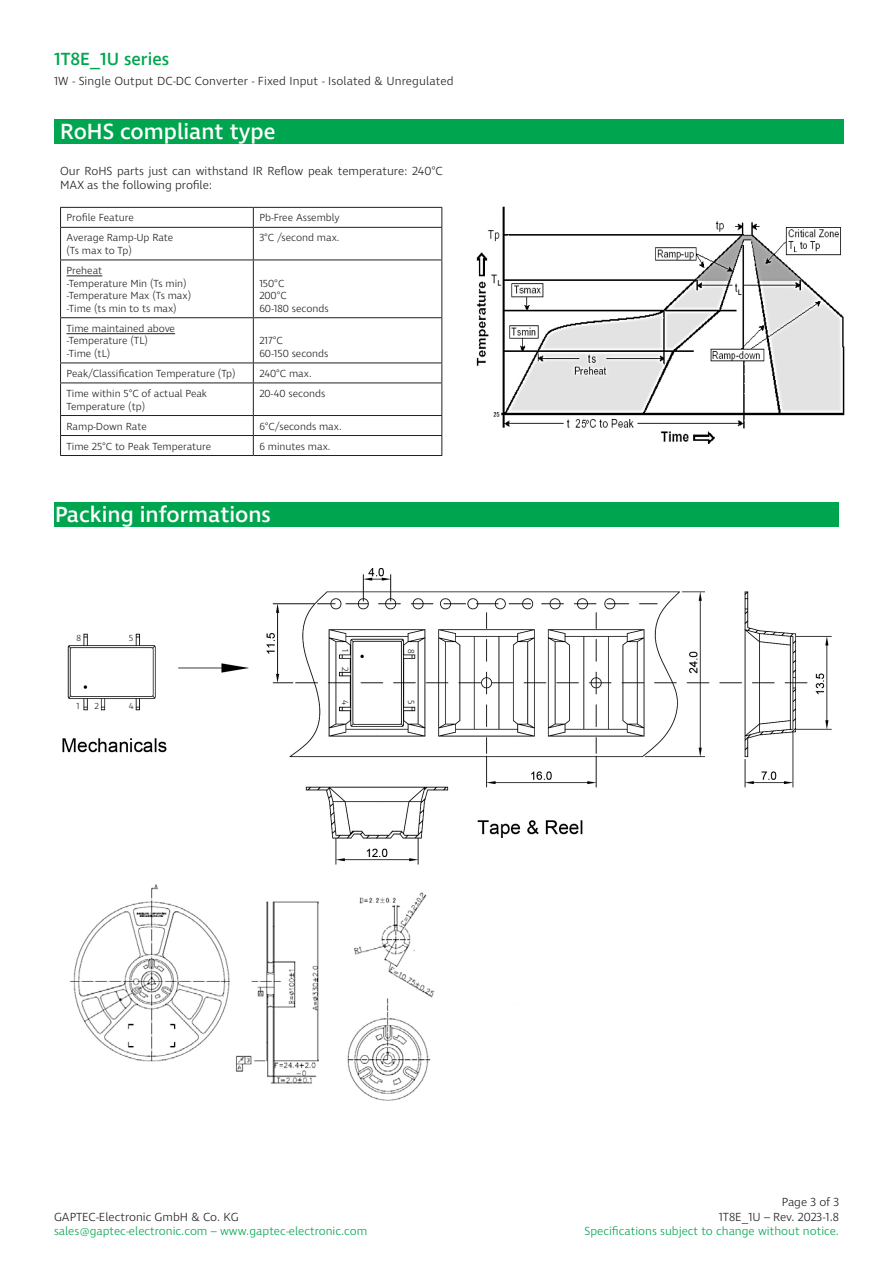
<style>
.page{position:relative;width:893px;height:1263px;background:#fff}
.page>*{position:absolute;margin:0;border:0;box-sizing:border-box;transform-origin:0 0}
.t1{font:500 22.5px "Ingra";color:#fff}
.t2{font:500 18px "Ingra";color:#00a54f}
.t3{font:300 12px/14.4px "Ingra";color:#231f20;text-align:right}
.t4{font:300 12px "Ingra";color:#00a54f}
.t5{font:300 10.5px "Ingra";color:#231f20}
.t6{font:300 9px "Ingra";color:#231f20}
</style>
<div class="page">
<div style="left:54px;top:119px;width:790px;height:25px;background:#00a54f"></div>
<hr style="left:60px;top:207px;width:193px;height:1px;background:#231f20">
<svg style="left:60px;top:208px;width:1px;height:19px"></svg>
<hr style="left:253px;top:207px;width:189px;height:1px;background:#231f20">
<svg style="left:253px;top:208px;width:1px;height:19px"></svg>
<svg style="left:441px;top:208px;width:1px;height:19px"></svg>
<hr style="left:60px;top:227px;width:193px;height:1px;background:#231f20">
<hr style="left:60px;top:228px;width:1px;height:32px;background:#231f20">
<hr style="left:253px;top:227px;width:189px;height:1px;background:#231f20">
<hr style="left:253px;top:228px;width:1px;height:32px;background:#231f20">
<hr style="left:441px;top:228px;width:1px;height:32px;background:#231f20">
<hr style="left:60px;top:260px;width:193px;height:1px;background:#231f20">
<hr style="left:60px;top:260px;width:1px;height:57px;background:#231f20">
<hr style="left:253px;top:260px;width:189px;height:1px;background:#231f20">
<hr style="left:253px;top:260px;width:1px;height:57px;background:#231f20">
<hr style="left:441px;top:260px;width:1px;height:57px;background:#231f20">
<hr style="left:60px;top:317px;width:193px;height:1px;background:#231f20">
<hr style="left:60px;top:318px;width:1px;height:45px;background:#231f20">
<hr style="left:253px;top:317px;width:189px;height:1px;background:#231f20">
<hr style="left:253px;top:318px;width:1px;height:45px;background:#231f20">
<hr style="left:441px;top:318px;width:1px;height:45px;background:#231f20">
<hr style="left:60px;top:363px;width:193px;height:1px;background:#231f20">
<svg style="left:60px;top:363px;width:1px;height:20px"></svg>
<hr style="left:253px;top:363px;width:189px;height:1px;background:#231f20">
<svg style="left:253px;top:363px;width:1px;height:20px"></svg>
<svg style="left:441px;top:363px;width:1px;height:20px"></svg>
<hr style="left:60px;top:383px;width:193px;height:1px;background:#231f20">
<hr style="left:60px;top:383px;width:1px;height:32px;background:#231f20">
<hr style="left:253px;top:383px;width:189px;height:1px;background:#231f20">
<hr style="left:253px;top:383px;width:1px;height:32px;background:#231f20">
<hr style="left:441px;top:383px;width:1px;height:32px;background:#231f20">
<hr style="left:60px;top:415px;width:193px;height:1px;background:#231f20">
<hr style="left:253px;top:415px;width:189px;height:1px;background:#231f20">
<hr style="left:60px;top:435px;width:193px;height:1px;background:#231f20">
<svg style="left:60px;top:416px;width:1px;height:39px"></svg>
<hr style="left:253px;top:435px;width:189px;height:1px;background:#231f20">
<svg style="left:253px;top:416px;width:1px;height:39px"></svg>
<svg style="left:441px;top:416px;width:1px;height:39px"></svg>
<hr style="left:60px;top:455px;width:193px;height:1px;background:#231f20">
<hr style="left:253px;top:455px;width:189px;height:1px;background:#231f20">
<hr style="left:67px;top:276px;width:35px;height:1px;background:#231f20">
<hr style="left:67px;top:333px;width:108px;height:1px;background:#231f20">
<img style="left:476px;top:206px;width:369px;height:238px">
<div style="left:54px;top:502px;width:785px;height:25px;background:#00a54f"></div>
<img style="left:62px;top:568px;width:770px;height:533px">
<h2 class="t2" style="left:54px;top:48px;width:117px">1T8E_1U series</h2>
<p class="t3" style="left:54px;top:75px;width:401px">1W - Single Output DC-DC Converter - Fixed Input - Isolated &amp; Unregulated</p>
<p class="t1" style="left:60px;top:117px;width:217px">RoHS compliant type</p>
<p class="t3" style="left:60px;top:164px;width:384px;text-align:left">Our RoHS parts just can withstand IR Reflow peak temperature: 240°C<br>MAX as the following profile:</p>
<p class="t5" style="left:67px;top:211px;width:69px">Profile Feature</p>
<p class="t5" style="left:259px;top:211px;width:82px">Pb-Free Assembly</p>
<p class="t5" style="left:67px;top:231px;width:108px">Average Ramp-Up Rate</p>
<p class="t5" style="left:67px;top:244px;width:67px">(Ts max to Tp)</p>
<p class="t5" style="left:259px;top:231px;width:82px">3°C /second max.</p>
<p class="t5" style="left:67px;top:264px;width:37px">Preheat</p>
<p class="t5" style="left:67px;top:276px;width:122px">-Temperature Min (Ts min)</p>
<p class="t5" style="left:67px;top:289px;width:126px">-Temperature Max (Ts max)</p>
<p class="t5" style="left:67px;top:302px;width:112px">-Time (ts min to ts max)</p>
<p class="t5" style="left:67px;top:322px;width:110px">Time maintained above</p>
<p class="t5" style="left:67px;top:334px;width:83px">-Temperature (TL)</p>
<p class="t5" style="left:67px;top:347px;width:45px">-Time (tL)</p>
<p class="t5" style="left:259px;top:276px;width:26px">150°C</p>
<p class="t5" style="left:259px;top:289px;width:29px">200°C</p>
<p class="t5" style="left:259px;top:302px;width:71px">60-180 seconds</p>
<p class="t5" style="left:259px;top:334px;width:25px">217°C</p>
<p class="t5" style="left:259px;top:347px;width:71px">60-150 seconds</p>
<p class="t5" style="left:67px;top:367px;width:171px">Peak/Classification Temperature (Tp)</p>
<p class="t5" style="left:259px;top:367px;width:54px">240°C max.</p>
<p class="t5" style="left:67px;top:387px;width:142px">Time within 5°C of actual Peak</p>
<p class="t5" style="left:67px;top:399px;width:80px">Temperature (tp)</p>
<p class="t5" style="left:259px;top:387px;width:67px">20-40 seconds</p>
<p class="t5" style="left:67px;top:419px;width:82px">Ramp-Down Rate</p>
<p class="t5" style="left:259px;top:419px;width:84px">6°C/seconds max.</p>
<p class="t5" style="left:67px;top:439px;width:146px">Time 25°C to Peak Temperature</p>
<p class="t5" style="left:259px;top:439px;width:73px">6 minutes max.</p>
<p class="t1" style="left:55px;top:500px;width:217px">Packing informations</p>
<p class="t6" style="left:77px;top:633px;width:6px">8</p>
<p class="t6" style="left:129px;top:633px;width:6px">5</p>
<p class="t6" style="left:77px;top:700px;width:5px">1</p>
<p class="t6" style="left:94px;top:700px;width:6px">2</p>
<p class="t6" style="left:129px;top:700px;width:6px">4</p>
<p class="t6" style="left:351px;top:649px;width:5px;rotate:90deg">1</p>
<p class="t6" style="left:417px;top:649px;width:6px;rotate:90deg">8</p>
<p class="t6" style="left:351px;top:666px;width:6px;rotate:90deg">2</p>
<p class="t6" style="left:351px;top:700px;width:6px;rotate:90deg">4</p>
<p class="t6" style="left:417px;top:700px;width:6px;rotate:90deg">5</p>
<p class="t3" style="left:54px;top:1210px;width:186px">GAPTEC-Electronic GmbH &amp; Co. KG</p>
<p class="t4" style="left:54px;top:1223px;width:315px">sales@gaptec-electronic.com – www.gaptec-electronic.com</p>
<p class="t3" style="left:719px;top:1195px;width:122px">Page 3 of 3<br>1T8E_1U – Rev. 2023-1.8</p>
<p class="t4" style="left:585px;top:1223px;width:256px">Specifications subject to change without notice.</p>
</div>
